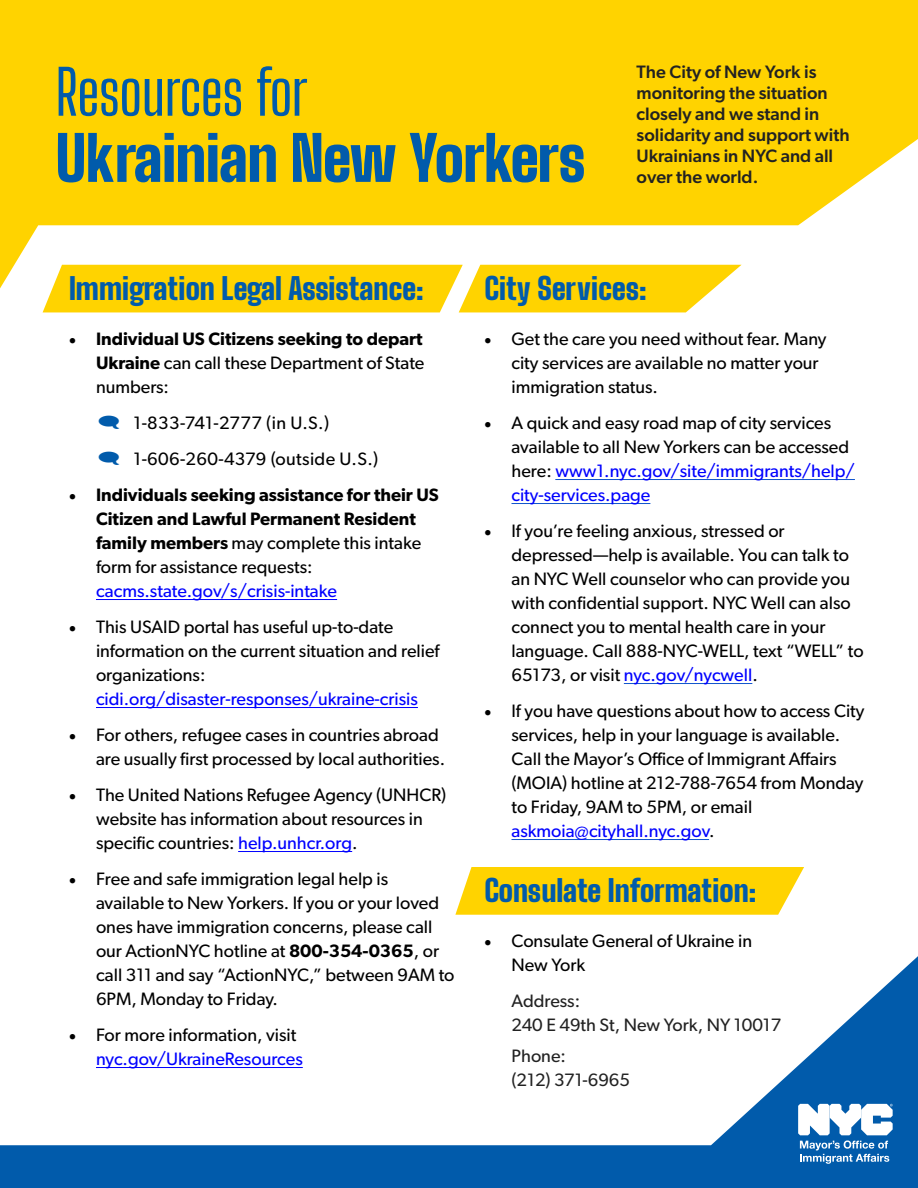
<style>
.page{position:relative;width:918px;height:1188px;background:#fff}
.page>*{position:absolute;margin:0;border:0;box-sizing:border-box;transform-origin:0 0}
.t1{font:900 61.2px/66.2px "Big Shoulders Display";letter-spacing:-.02em;color:#015bab}
.t2{font:900 30px "Big Shoulders Display";letter-spacing:-.01em;color:#015bab}
.t3{font:18px/24px "Gibson";color:#000}
.t4{font:600 18px/24px "Gibson";color:#000;text-align:justify}
.t5{font:500 18px/21px "Gibson";color:#222}
.t6{font:18px/24px "Gibson";color:#222}
.t7{font:18px "Gibson";letter-spacing:.02em;color:#000}
.s1{font-weight:500}
.s2{font-weight:400}
.s3{font-weight:400;color:#00f}
.s4{color:#00f}
.s5{font-weight:600}
</style>
<div class="page">
<svg style="left:0;top:956px;width:918px;height:232px"></svg>
<svg style="left:0;top:0;width:918px;height:288px;fill:#ffd300"></svg>
<svg style="left:455px;top:867px;width:349px;height:48px;background:#ffd510"></svg>
<svg style="left:43px;top:265px;width:699px;height:47px;background:#ffd614"></svg>
<hr style="left:96px;top:599px;width:241px;height:1px;background:#00f">
<hr style="left:96px;top:707px;width:322px;height:1px;background:#00f">
<hr style="left:238px;top:851px;width:114px;height:1px;background:#00f">
<hr style="left:96px;top:1067px;width:207px;height:1px;background:#00f">
<hr style="left:555px;top:479px;width:300px;height:1px;background:#15c">
<hr style="left:512px;top:503px;width:138px;height:1px;background:#15c">
<hr style="left:624px;top:683px;width:128px;height:1px;background:#15c">
<hr style="left:512px;top:839px;width:197px;height:1px;background:#15c">
<svg style="left:798px;top:1104px;width:95px;height:60px"></svg>
<h1 class="t1" style="left:56px;top:59px;width:532px"><span class="s1">Resources for<br></span>Ukrainian New Yorkers</h1>
<p class="t5" style="left:637px;top:61px;width:215px">The City of New York is monitoring the situation closely and we stand in solidarity and support with<br>Ukrainians in NYC and all over the world.</p>
<h2 class="t2" style="left:69px;top:267px;width:356px">Immigration Legal Assistance:</h2>
<p class="t4" style="left:96px;top:327px;width:330px;text-indent:-27px">• Individual US Citizens seeking to depart Ukraine <span class="s2">can call these Department of State numbers:</span></p>
<p class="t7" style="left:134px;top:412px;width:197px">1-833-741-2777 (in U.S.)</p>
<p class="t7" style="left:134px;top:448px;width:246px">1-606-260-4379 (outside U.S.)</p>
<p class="t4" style="left:96px;top:483px;width:344px;text-align:left;text-indent:-27px">• Individuals seeking assistance for their US Citizen and Lawful Permanent Resident family members <span class="s2">may complete this intake form for assistance requests: </span><span class="s3">cacms.state.gov/s/crisis-intake</span></p>
<p class="t3" style="left:96px;top:615px;width:345px;text-indent:-27px">• This USAID portal has useful up-to-date information on the current situation and relief organizations: <span class="s4">cidi.org/disaster-responses/ukraine-crisis</span></p>
<p class="t3" style="left:96px;top:723px;width:351px;text-indent:-27px">• For others, refugee cases in countries abroad are usually first processed by local authorities.</p>
<p class="t3" style="left:96px;top:783px;width:352px;text-indent:-27px">• The United Nations Refugee Agency (UNHCR) website has information about resources in specific countries: <span class="s4">help.unhcr.org</span>.</p>
<p class="t3" style="left:96px;top:867px;width:360px;text-indent:-27px">• Free and safe immigration legal help is available to New Yorkers. If you or your loved ones have immigration concerns, please call our ActionNYC hotline at <span class="s5">800-354-0365</span>, or call 311 and say “ActionNYC,” between 9AM to 6PM, Monday to Friday.</p>
<p class="t3" style="left:96px;top:1023px;width:208px;text-indent:-27px">• For more information, visit <span class="s4">nyc.gov/UkraineResources</span></p>
<h2 class="t2" style="left:484px;top:267px;width:164px">City Services:</h2>
<p class="t3" style="left:512px;top:327px;width:316px;text-indent:-27px">• Get the care you need without fear. Many city services are available no matter your immigration status.</p>
<p class="t3" style="left:512px;top:411px;width:345px;text-indent:-27px">• A quick and easy road map of city services available to all New Yorkers can be accessed here: <span class="s4">www1.nyc.gov/site/immigrants/help/ city-services.page</span></p>
<p class="t3" style="left:512px;top:519px;width:354px;text-indent:-27px">• If you’re feeling anxious, stressed or depressed—help is available. You can talk to an NYC Well counselor who can provide you with confidential support. NYC Well can also connect you to mental health care in your language. Call 888-NYC-WELL, text “WELL” to 65173, or visit <span class="s4">nyc.gov/nycwell</span>.</p>
<p class="t3" style="left:512px;top:699px;width:355px;text-indent:-27px">• If you have questions about how to access City services, help in your language is available.<br>Call the Mayor’s Office of Immigrant Affairs (MOIA) hotline at 212-788-7654 from Monday to Friday, 9AM to 5PM, or email <span class="s4">askmoia@cityhall.nyc.gov</span>.</p>
<h2 class="t2" style="left:484px;top:868px;width:273px">Consulate Information:</h2>
<p class="t3" style="left:512px;top:928px;width:242px;text-indent:-27px">• Consulate General of Ukraine in<br>New York</p>
<p class="t6" style="left:512px;top:988px;width:271px">Address:<br>240 E 49th St, New York, NY 10017</p>
<p class="t6" style="left:512px;top:1044px;width:120px">Phone:<br>(212) 371-6965</p>
</div>
